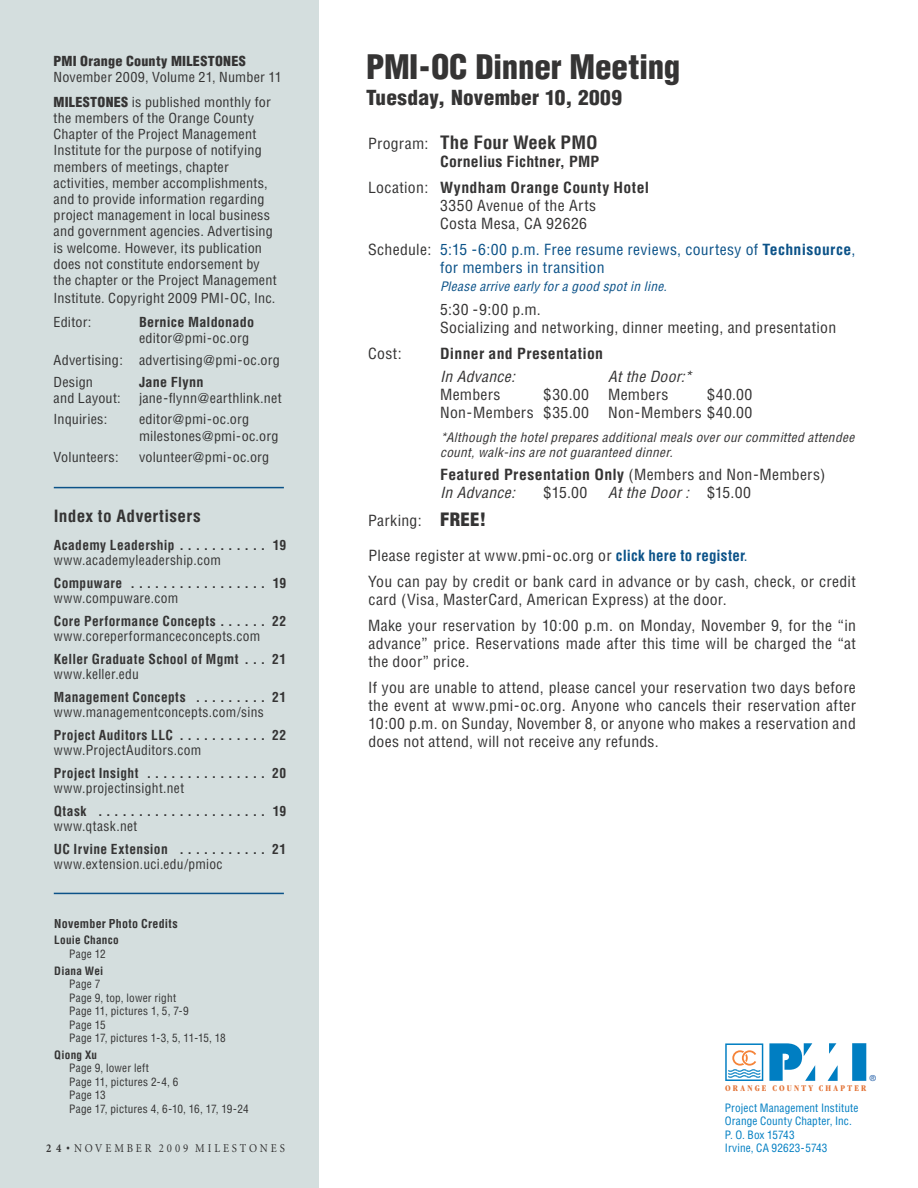
<style>
.page{position:relative;width:918px;height:1188px;background:#fff}
.page>*{position:absolute;margin:0;border:0;box-sizing:border-box;transform-origin:0 0}
.t1{font:900 condensed 33px "Helvetica";letter-spacing:-.01em;color:#353434}
.t2{font:900 condensed 20.25px "Helvetica";letter-spacing:.015em;color:#353434;scale:1.05 1}
.t3{font:700 condensed 18px "Helvetica";color:#353434;scale:1.05 1}
.t4{font:700 condensed 16.5px "Helvetica";letter-spacing:.02em;color:#353434;scale:1.05 1}
.t5{font:condensed 15px/18px "Helvetica";letter-spacing:.02em;color:#353434;scale:1.05 1}
.t6{font:700 condensed 15px/26.1px "Helvetica";letter-spacing:.02em;color:#353434;scale:1.05 1}
.t7{font:condensed 15px/18px "Helvetica";letter-spacing:.02em;color:#0b5288;scale:1.05 1}
.t8{font:italic condensed 15px "Helvetica";letter-spacing:.015em;color:#353434;scale:1.05 1}
.t9{font:condensed 13.5px/16.2px "Helvetica";letter-spacing:.015em;color:#353434;scale:1.05 1}
.t10{font:700 condensed 13.5px "Helvetica";letter-spacing:.025em;color:#353434}
.t11{font:condensed 13.5px "Helvetica";letter-spacing:.015em;color:#353434}
.t12{font:900 condensed 13.5px "Helvetica";letter-spacing:.015em;color:#353434;scale:1.05 1}
.t13{font:700 condensed 13.5px "Helvetica";letter-spacing:.025em;color:#353434;scale:1.05 1}
.t14{font:condensed 13.5px "Helvetica";letter-spacing:.035em;color:#353434}
.t15{font:italic condensed 12.75px/15.3px "Helvetica";letter-spacing:.02em;color:#353434;scale:1.05 1}
.t16{font:italic condensed 12.75px "Helvetica";letter-spacing:.02em;color:#0b5288;scale:1.05 1}
.t17{font:12px "Minion";letter-spacing:.27em;color:#353434;scale:.9 1}
.t18{font:700 condensed 12px "Helvetica";letter-spacing:.02em;color:#353434}
.t19{font:condensed 11.25px/13.5px "Helvetica";letter-spacing:.02em;color:#353434}
.t20{font:condensed 11.25px/13.5px "Helvetica";letter-spacing:.01em;color:#007ec2}
.t21{font:700 condensed 11.25px "Helvetica";letter-spacing:.025em;color:#353434}
.t22{font:700 condensed 9px "Garamond";letter-spacing:.25em;color:#e37539}
.t23{font:8.25px "Helvetica";color:#1f5ca6}
.s1{font-weight:900}
.s2{font-weight:700}
.s3{font-weight:400;font-size:15px}
.s4{font-weight:400}
.s5{color:#353434}
.s6{font-weight:400;font-style:italic}
.s7{font-style:normal}
.s8{font-weight:900;font-size:18px}
.s9{font-weight:700;color:#0b5288}
.s10{color:#0b5288}
</style>
<div class="page">
<div style="left:0;top:0;width:319px;height:1188px;background:#d4dede"></div>
<hr style="left:54px;top:487px;width:230px;height:1px;background:#0b5288">
<svg style="left:829px;top:1043px;width:7px;height:11px"></svg>
<div style="left:852px;top:1043px;width:14px;height:38px;background:#007ec2"></div>
<svg style="left:828px;top:1065px;width:10px;height:16px"></svg>
<svg style="left:769px;top:1043px;width:46px;height:38px"></svg>
<svg style="left:725px;top:1043px;width:38px;height:38px"></svg>
<hr style="left:54px;top:893px;width:230px;height:1px;background:#0b5288">
<p class="t12" style="left:54px;top:53px;width:185px">PMI Orange County MILESTONES</p>
<p class="t9" style="left:54px;top:65px;width:219px;line-height:24.3px">November 2009, Volume 21, Number 11<br><span class="s1">MILESTONES</span> is published monthly for</p>
<p class="t9" style="left:54px;top:110px;width:214px">the members of the Orange County Chapter of the Project Management Institute for the purpose of notifying members of meetings, chapter activities, member accomplishments, and to provide information regarding project management in local business and government agencies. Advertising is welcome. However, its publication does not constitute endorsement by the chapter or the Project Management</p>
<p class="t9" style="left:54px;top:286px;width:213px;line-height:24.3px">Institute. Copyright 2009 PMI-OC, Inc.<br>Editor:</p>
<p class="t13" style="left:139px;top:314px;width:111px">Bernice Maldonado</p>
<p class="t9" style="left:54px;top:328px;width:217px;line-height:21.6px;text-indent:86px">editor@pmi-oc.org<br>Advertising: advertising@pmi-oc.org<br>Design</p>
<p class="t13" style="left:139px;top:374px;width:63px">Jane Flynn</p>
<p class="t9" style="left:54px;top:390px;width:66px">and Layout:</p>
<p class="t9" style="left:139px;top:390px;width:137px">jane-flynn@earthlink.net</p>
<p class="t9" style="left:54px;top:411px;width:53px">Inquiries:</p>
<p class="t9" style="left:139px;top:411px;width:134px">editor@pmi-oc.org milestones@pmi-oc.org</p>
<p class="t9" style="left:54px;top:449px;width:64px">Volunteers:</p>
<p class="t9" style="left:139px;top:449px;width:126px">volunteer@pmi-oc.org</p>
<p class="t4" style="left:54px;top:506px;width:141px">Index to Advertisers</p>
<p class="t10" style="left:54px;top:536px;width:234px">Academy Leadership . . . . . . . . . . . 19</p>
<p class="t11" style="left:54px;top:551px;width:169px">www.academyleadership.com</p>
<p class="t10" style="left:54px;top:575px;width:234px">Compuware . . . . . . . . . . . . . . . . . 19</p>
<p class="t11" style="left:54px;top:589px;width:126px">www.compuware.com</p>
<p class="t10" style="left:54px;top:613px;width:234px">Core Performance Concepts . . . . . . 22</p>
<p class="t11" style="left:54px;top:627px;width:208px">www.coreperformanceconcepts.com</p>
<p class="t10" style="left:54px;top:651px;width:234px">Keller Graduate School of Mgmt . . . 21</p>
<p class="t11" style="left:54px;top:665px;width:87px">www.keller.edu</p>
<p class="t10" style="left:54px;top:689px;width:234px">Management Concepts . . . . . . . . . 21</p>
<p class="t11" style="left:54px;top:704px;width:212px">www.managementconcepts.com/sins</p>
<p class="t10" style="left:54px;top:727px;width:234px">Project Auditors LLC . . . . . . . . . . . 22</p>
<p class="t11" style="left:54px;top:742px;width:149px">www.ProjectAuditors.com</p>
<p class="t10" style="left:54px;top:765px;width:234px">Project Insight . . . . . . . . . . . . . . . 20</p>
<p class="t11" style="left:54px;top:780px;width:132px">www.projectinsight.net</p>
<p class="t10" style="left:54px;top:803px;width:234px">Qtask . . . . . . . . . . . . . . . . . . . . . 19</p>
<p class="t14" style="left:54px;top:818px;width:85px">www.qtask.net</p>
<p class="t10" style="left:54px;top:841px;width:234px">UC Irvine Extension . . . . . . . . . . . 21</p>
<p class="t11" style="left:54px;top:856px;width:170px">www.extension.uci.edu/pmioc</p>
<p class="t18" style="left:54px;top:916px;width:125px">November Photo Credits</p>
<p class="t21" style="left:54px;top:933px;width:66px">Louie Chanco</p>
<p class="t19" style="left:69px;top:947px;width:38px">Page 12</p>
<p class="t21" style="left:54px;top:964px;width:50px">Diana Wei</p>
<p class="t19" style="left:69px;top:977px;width:158px">Page 7<br>Page 9, top, lower right<br>Page 11, pictures 1, 5, 7-9<br>Page 15<br>Page 17, pictures 1-3, 5, 11-15, 18</p>
<p class="t21" style="left:54px;top:1048px;width:44px">Qiong Xu</p>
<p class="t19" style="left:69px;top:1061px;width:181px">Page 9, lower left<br>Page 11, pictures 2-4, 6<br>Page 13<br>Page 17, pictures 4, 6-10, 16, 17, 19-24</p>
<p class="t17" style="left:46px;top:1142px;width:267px"><span class="s2">2 4 •</span> NOVEMBER 2009 MILESTONES</p>
<h1 class="t1" style="left:366px;top:46px;width:316px">PMI-OC Dinner Meeting</h1>
<h2 class="t2" style="left:366px;top:85px;width:245px">Tuesday, November 10, 2009</h2>
<p class="t3" style="left:368px;top:132px;width:220px"><span class="s3">Program:</span> The Four Week PMO</p>
<p class="t6" style="left:368px;top:149px;width:269px;text-indent:72px">Cornelius Fichtner, PMP<br><span class="s4">Location:</span> Wyndham Orange County Hotel</p>
<p class="t5" style="left:440px;top:197px;width:150px">3350 Avenue of the Arts<br>Costa Mesa, CA 92626</p>
<p class="t7" style="left:440px;top:241px;width:397px;text-indent:-72px"><span class="s5">Schedule:</span> 5:15 -6:00 p.m. Free resume reviews, courtesy of <span class="s2">Technisource</span>, for members in transition</p>
<p class="t16" style="left:440px;top:279px;width:218px">Please arrive early for a good spot in line.</p>
<p class="t5" style="left:440px;top:300px;width:379px">5:30 -9:00 p.m.<br>Socializing and networking, dinner meeting, and presentation</p>
<p class="t5" style="left:368px;top:344px;width:33px">Cost:</p>
<p class="t6" style="left:440px;top:340px;width:157px">Dinner and Presentation</p>
<p class="t8" style="left:440px;top:367px;width:73px">In Advance:</p>
<p class="t8" style="left:608px;top:367px;width:82px">At the Door:*</p>
<p class="t5" style="left:440px;top:386px;width:59px">Members</p>
<p class="t5" style="left:544px;top:386px;width:45px">$30.00</p>
<p class="t5" style="left:608px;top:386px;width:59px">Members</p>
<p class="t5" style="left:707px;top:386px;width:45px">$40.00</p>
<p class="t5" style="left:440px;top:404px;width:143px">Non-Members $35.00</p>
<p class="t5" style="left:608px;top:404px;width:139px">Non-Members $40.00</p>
<p class="t15" style="left:440px;top:429px;width:396px">*Although the hotel prepares additional meals over our committed attendee count, walk-ins are not guaranteed dinner.</p>
<p class="t6" style="left:440px;top:466px;width:368px;line-height:18px">Featured Presentation Only <span class="s4">(Members and Non-Members)<br></span><span class="s6">In Advance:</span></p>
<p class="t5" style="left:544px;top:484px;width:43px">$15.00</p>
<p class="t8" style="left:608px;top:484px;width:138px">At the Door : <span class="s7">$15.00</span></p>
<p class="t5" style="left:368px;top:511px;width:114px">Parking: <span class="s8">FREE!</span></p>
<p class="t5" style="left:368px;top:542px;width:466px;line-height:26.1px">Please register at www.pmi-oc.org or <span class="s9">click here to register</span><span class="s10">.<br></span>You can pay by credit or bank card in advance or by cash, check, or credit</p>
<p class="t5" style="left:368px;top:586px;width:466px;line-height:26.1px">card (Visa, MasterCard, American Express) at the door.<br>Make your reservation by 10:00 p.m. on Monday, November 9, for the “in</p>
<p class="t5" style="left:368px;top:634px;width:466px">advance” price. Reservations made after this time will be charged the “at the door” price.</p>
<p class="t5" style="left:368px;top:679px;width:466px;text-align:justify">If you are unable to attend, please cancel your reservation two days before the event at www.pmi-oc.org. Anyone who cancels their reservation after 10:00 p.m. on Sunday, November 8, or anyone who makes a reservation and does not attend, will not receive any refunds.</p>
<p class="t23" style="left:870px;top:1073px;width:8px">®</p>
<p class="t22" style="left:725px;top:1083px;width:143px">ORANGE COUNTY CHAPTER</p>
<p class="t20" style="left:725px;top:1101px;width:135px">Project Management Institute<br>Orange County Chapter, Inc.<br>P. O. Box 15743<br>Irvine, CA 92623-5743</p>
</div>
